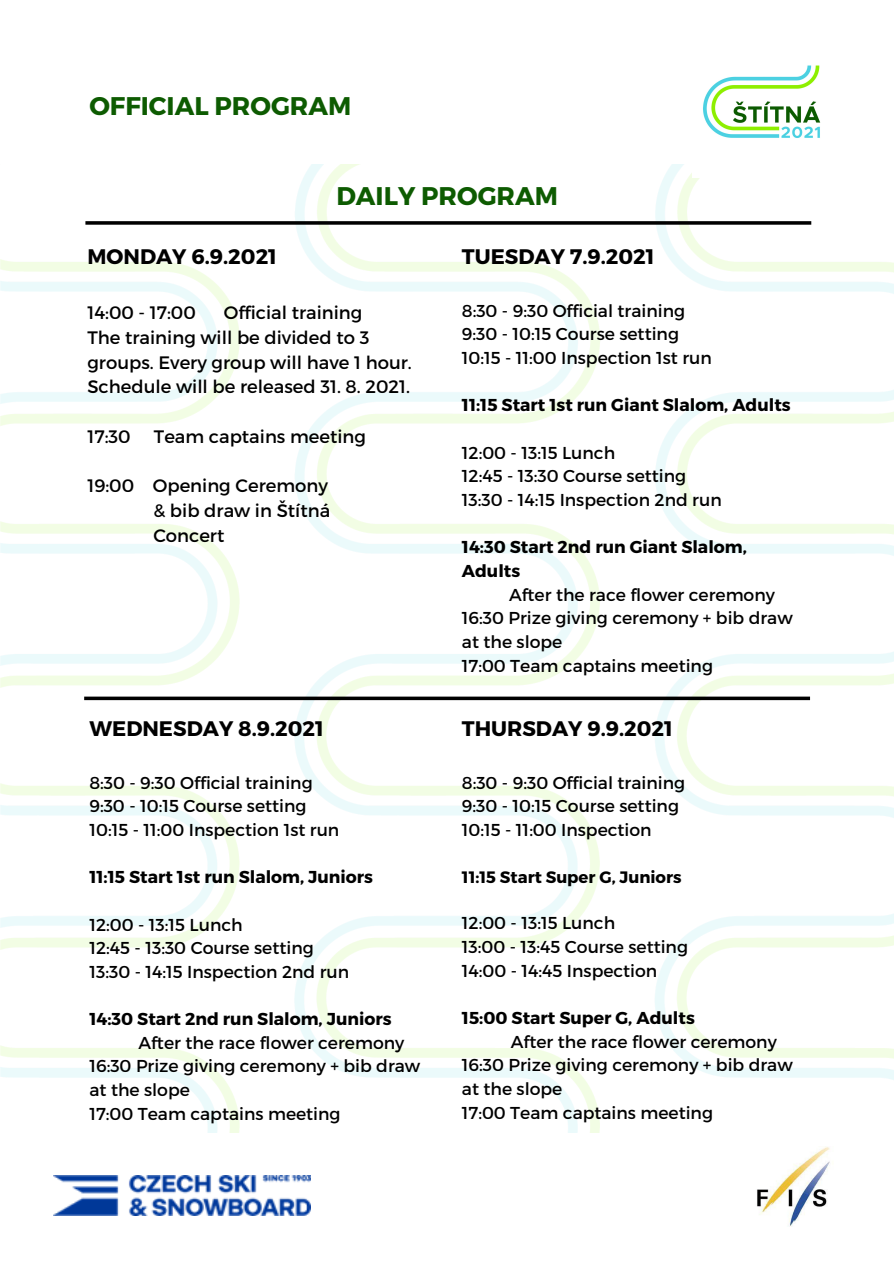
<style>
.page{position:relative;width:894px;height:1264px;background:#fff}
.page>*{position:absolute;margin:0;border:0;box-sizing:border-box;transform-origin:0 0}
.t1{font:700 25.5px "Montserrat";color:#0d5b01}
.t2{font:700 21px "Montserrat";color:#000}
.t3{font:18px/24.8px "Montserrat";color:#000}
.t4{font:17.25px/23.7px "Montserrat";color:#000}
.t5{font:700 17.25px/23.7px "Montserrat";color:#000}
.t6{font:700 16.5px "Montserrat";color:#000}
</style>
<div class="page">
<img style="left:0;top:165px;width:893px;height:967px">
<svg style="left:85px;top:221px;width:726px;height:4px;background:#1d1d1d"></svg>
<img style="left:692px;top:65px;width:141px;height:113px">
<img style="left:53px;top:1175px;width:257px;height:40px">
<img style="left:757px;top:1147px;width:73px;height:79px">
<svg style="left:84px;top:696px;width:725px;height:4px;background:#262626"></svg>
<p class="t1" style="left:89px;top:89px;width:263px">OFFICIAL PROGRAM</p>
<p class="t1" style="left:336px;top:179px;width:223px">DAILY PROGRAM</p>
<p class="t2" style="left:87px;top:243px;width:191px">MONDAY 6.9.2021</p>
<p class="t3" style="left:87px;top:299px;width:110px">14:00 - 17:00</p>
<p class="t3" style="left:224px;top:299px;width:140px">Official training</p>
<p class="t3" style="left:87px;top:324px;width:326px">The training will be divided to 3 groups. Every group will have 1 hour.<br>Schedule will be released 31. 8. 2021.</p>
<p class="t3" style="left:87px;top:423px;width:45px">17:30</p>
<p class="t3" style="left:154px;top:423px;width:213px">Team captains meeting</p>
<p class="t3" style="left:87px;top:473px;width:242px">19:00 Opening Ceremony</p>
<p class="t3" style="left:153px;top:497px;width:178px">&amp; bib draw in Štítná</p>
<p class="t3" style="left:153px;top:522px;width:72px">Concert</p>
<p class="t2" style="left:89px;top:714px;width:236px">WEDNESDAY 8.9.2021</p>
<p class="t4" style="left:89px;top:769px;width:225px">8:30 - 9:30 Official training</p>
<p class="t4" style="left:89px;top:793px;width:218px">9:30 - 10:15 Course setting</p>
<p class="t4" style="left:89px;top:817px;width:251px">10:15 - 11:00 Inspection 1st run</p>
<p class="t5" style="left:89px;top:864px;width:285px">11:15 Start 1st run Slalom, Juniors</p>
<p class="t4" style="left:89px;top:911px;width:155px">12:00 - 13:15 Lunch</p>
<p class="t4" style="left:89px;top:935px;width:226px">12:45 - 13:30 Course setting</p>
<p class="t4" style="left:89px;top:959px;width:261px">13:30 - 14:15 Inspection 2nd run</p>
<p class="t5" style="left:89px;top:1006px;width:303px">14:30 Start 2nd run Slalom, Juniors</p>
<p class="t4" style="left:138px;top:1029px;width:267px">After the race flower ceremony</p>
<p class="t4" style="left:89px;top:1053px;width:332px">16:30 Prize giving ceremony + bib draw at the slope</p>
<p class="t4" style="left:89px;top:1100px;width:253px">17:00 Team captains meeting</p>
<p class="t2" style="left:462px;top:243px;width:194px">TUESDAY 7.9.2021</p>
<p class="t4" style="left:462px;top:298px;width:225px">8:30 - 9:30 Official training</p>
<p class="t4" style="left:462px;top:321px;width:218px">9:30 - 10:15 Course setting</p>
<p class="t4" style="left:462px;top:345px;width:251px">10:15 - 11:00 Inspection 1st run</p>
<p class="t5" style="left:462px;top:392px;width:330px">11:15 Start 1st run Giant Slalom, Adults</p>
<p class="t4" style="left:462px;top:440px;width:155px">12:00 - 13:15 Lunch</p>
<p class="t4" style="left:462px;top:463px;width:226px">12:45 - 13:30 Course setting</p>
<p class="t4" style="left:462px;top:487px;width:261px">13:30 - 14:15 Inspection 2nd run</p>
<p class="t5" style="left:462px;top:534px;width:286px">14:30 Start 2nd run Giant Slalom,<br>Adults</p>
<p class="t4" style="left:509px;top:581px;width:267px">After the race flower ceremony</p>
<p class="t4" style="left:462px;top:605px;width:332px">16:30 Prize giving ceremony + bib draw at the slope</p>
<p class="t4" style="left:462px;top:652px;width:253px">17:00 Team captains meeting</p>
<p class="t2" style="left:462px;top:714px;width:212px">THURSDAY 9.9.2021</p>
<p class="t4" style="left:462px;top:769px;width:225px">8:30 - 9:30 Official training</p>
<p class="t4" style="left:462px;top:793px;width:218px">9:30 - 10:15 Course setting</p>
<p class="t4" style="left:462px;top:817px;width:191px">10:15 - 11:00 Inspection</p>
<p class="t6" style="left:462px;top:866px;width:221px">11:15 Start Super G, Juniors</p>
<p class="t4" style="left:462px;top:910px;width:155px">12:00 - 13:15 Lunch</p>
<p class="t4" style="left:462px;top:934px;width:227px">13:00 - 13:45 Course setting</p>
<p class="t4" style="left:462px;top:957px;width:197px">14:00 - 14:45 Inspection</p>
<p class="t5" style="left:462px;top:1005px;width:234px">15:00 Start Super G, Adults</p>
<p class="t4" style="left:510px;top:1028px;width:267px">After the race flower ceremony</p>
<p class="t4" style="left:462px;top:1052px;width:332px">16:30 Prize giving ceremony + bib draw at the slope</p>
<p class="t4" style="left:462px;top:1099px;width:253px">17:00 Team captains meeting</p>
</div>
